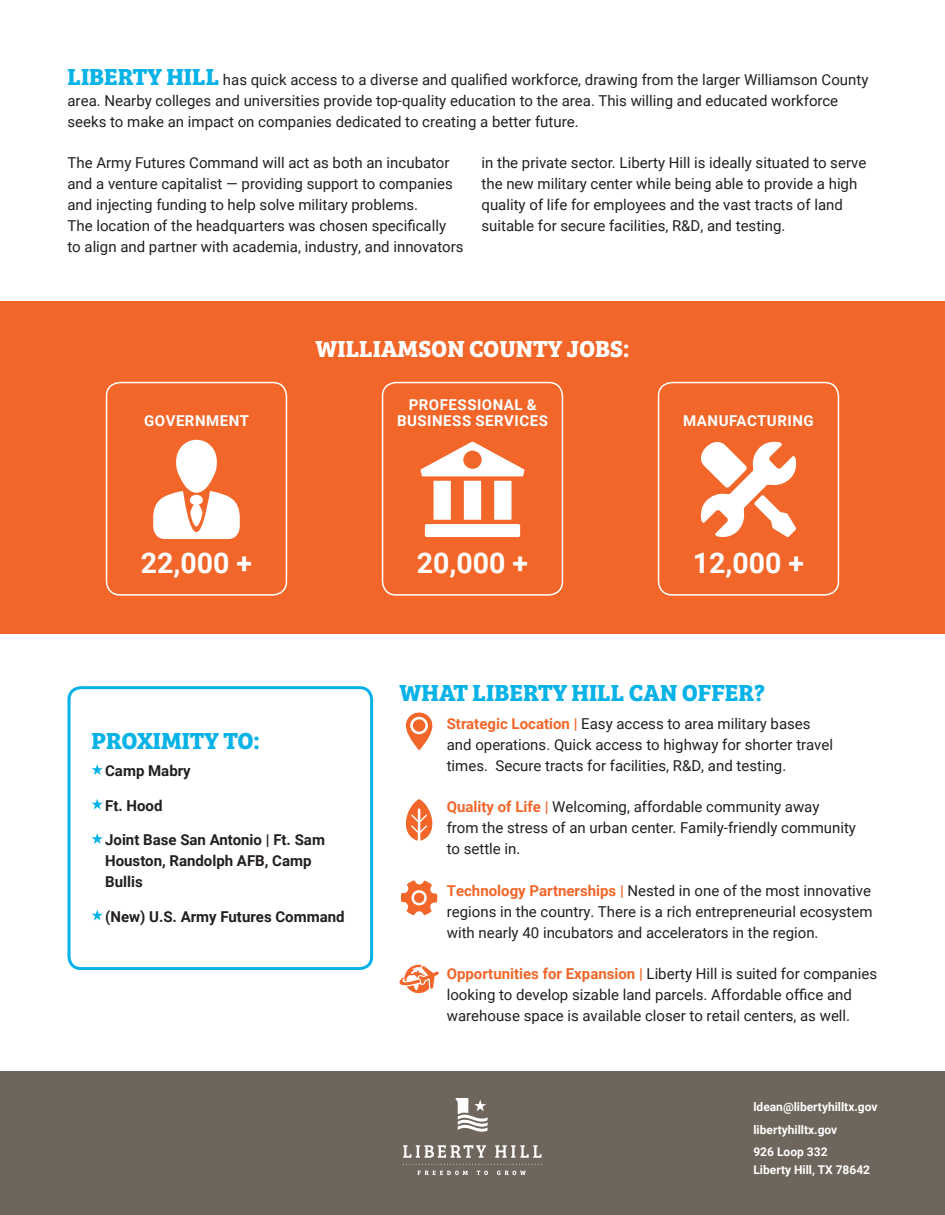
<style>
.page{position:relative;width:945px;height:1215px;background:#fff}
.page>*{position:absolute;margin:0;border:0;box-sizing:border-box;transform-origin:0 0}
.t1{font:700 28.5px "Roboto";color:#fff}
.t2{font:700 24px "Bree Serif";color:#07b2e7}
.t3{font:700 24px "Bree Serif";color:#fff}
.t4{font:15px/21px "Roboto";color:#231f20}
.t5{font:700 15px/21px "Roboto";color:#231f20}
.t6{font:700 15px/16.5px "Roboto";letter-spacing:.035em;color:#fff;text-align:center}
.t7{font:700 12px/22.6px "Roboto";color:#fff}
.s1{font-family:"Bree Serif";font-weight:700;font-size:24px;color:#07b2e7}
.s2{font-weight:700;color:#f2662a}
</style>
<div class="page">
<div style="left:68px;top:686px;width:305px;height:284px;border:3px solid #07b2e7;border-radius:12px"></div>
<div style="left:0;top:302px;width:945px;height:332px;background:#f2662a"></div>
<svg style="left:92px;top:764px;width:11px;height:11px"></svg>
<svg style="left:92px;top:799px;width:11px;height:10px"></svg>
<svg style="left:92px;top:833px;width:11px;height:11px"></svg>
<svg style="left:92px;top:910px;width:11px;height:10px"></svg>
<svg style="left:153px;top:440px;width:87px;height:99px"></svg>
<div style="left:425px;top:524px;width:95px;height:13px;background:#fff;border-radius:2px"></div>
<svg style="left:420px;top:442px;width:105px;height:78px"></svg>
<svg style="left:700px;top:442px;width:97px;height:95px"></svg>
<div style="left:106px;top:382px;width:181px;height:214px;border:2px solid #fff;border-radius:14px"></div>
<div style="left:382px;top:382px;width:181px;height:214px;border:2px solid #fff;border-radius:14px"></div>
<div style="left:658px;top:382px;width:181px;height:214px;border:2px solid #fff;border-radius:14px"></div>
<div style="left:0;top:1071px;width:945px;height:144px;background:#6e655c"></div>
<svg style="left:406px;top:713px;width:26px;height:37px"></svg>
<div style="left:413px;top:719px;width:12px;height:13px;background:#f2662a;border-radius:50%"></div>
<svg style="left:399px;top:965px;width:40px;height:29px"></svg>
<svg style="left:401px;top:880px;width:37px;height:35px"></svg>
<svg style="left:406px;top:799px;width:27px;height:42px"></svg>
<svg style="left:418px;top:1171px;width:50px;height:4px"></svg>
<svg style="left:477px;top:1171px;width:11px;height:4px"></svg>
<svg style="left:497px;top:1171px;width:29px;height:4px"></svg>
<svg style="left:403px;top:1164px;width:139px;height:1px"></svg>
<svg style="left:403px;top:1145px;width:83px;height:13px"></svg>
<svg style="left:495px;top:1145px;width:47px;height:13px"></svg>
<svg style="left:456px;top:1098px;width:32px;height:34px"></svg>
<p class="t4" style="left:68px;top:68px;width:802px"><span class="s1">LIBERTY HILL</span> has quick access to a diverse and qualified workforce, drawing from the larger Williamson County area. Nearby colleges and universities provide top-quality education to the area. This willing and educated workforce seeks to make an impact on companies dedicated to creating a better future.</p>
<p class="t4" style="left:68px;top:152px;width:397px">The Army Futures Command will act as both an incubator and a venture capitalist — providing support to companies and injecting funding to help solve military problems.<br>The location of the headquarters was chosen specifically<br>to align and partner with academia, industry, and innovators</p>
<p class="t4" style="left:482px;top:152px;width:386px">in the private sector. Liberty Hill is ideally situated to serve the new military center while being able to provide a high quality of life for employees and the vast tracts of land suitable for secure facilities, R&amp;D, and testing.</p>
<p class="t6" style="left:144px;top:412px;width:107px">GOVERNMENT</p>
<h2 class="t3" style="left:316px;top:330px;width:315px">WILLIAMSON COUNTY JOBS:</h2>
<p class="t6" style="left:397px;top:396px;width:152px">PROFESSIONAL &amp;<br>BUSINESS SERVICES</p>
<p class="t6" style="left:683px;top:412px;width:132px">MANUFACTURING</p>
<h1 class="t1" style="left:141px;top:543px;width:113px">22,000 +</h1>
<h1 class="t1" style="left:417px;top:543px;width:113px">20,000 +</h1>
<h1 class="t1" style="left:693px;top:543px;width:113px">12,000 +</h1>
<h2 class="t2" style="left:92px;top:722px;width:170px">PROXIMITY TO:</h2>
<p class="t5" style="left:105px;top:760px;width:87px">Camp Mabry</p>
<p class="t5" style="left:105px;top:795px;width:59px">Ft. Hood</p>
<p class="t5" style="left:105px;top:829px;width:221px">Joint Base San Antonio | Ft. Sam<br>Houston, Randolph AFB, Camp<br>Bullis</p>
<p class="t5" style="left:105px;top:906px;width:241px">(New) U.S. Army Futures Command</p>
<h2 class="t2" style="left:399px;top:674px;width:367px">WHAT LIBERTY HILL CAN OFFER?</h2>
<p class="t4" style="left:447px;top:713px;width:388px"><span class="s2">Strategic Location |</span> Easy access to area military bases and operations. Quick access to highway for shorter travel times. Secure tracts for facilities, R&amp;D, and testing.</p>
<p class="t4" style="left:447px;top:796px;width:411px"><span class="s2">Quality of Life |</span> Welcoming, affordable community away<br>from the stress of an urban center. Family-friendly community to settle in.</p>
<p class="t4" style="left:447px;top:879px;width:427px;text-align:justify"><span class="s2">Technology Partnerships |</span> Nested in one of the most innovative regions in the country. There is a rich entrepreneurial ecosystem with nearly 40 incubators and accelerators in the region.</p>
<p class="t4" style="left:447px;top:962px;width:432px"><span class="s2">Opportunities for Expansion |</span> Liberty Hill is suited for companies looking to develop sizable land parcels. Affordable office and warehouse space is available closer to retail centers, as well.</p>
<p class="t7" style="left:753px;top:1095px;width:126px">ldean@libertyhilltx.gov libertyhilltx.gov<br>926 Loop 332</p>
<p class="t7" style="left:753px;top:1158px;width:118px">Liberty Hill, TX 78642</p>
</div>
